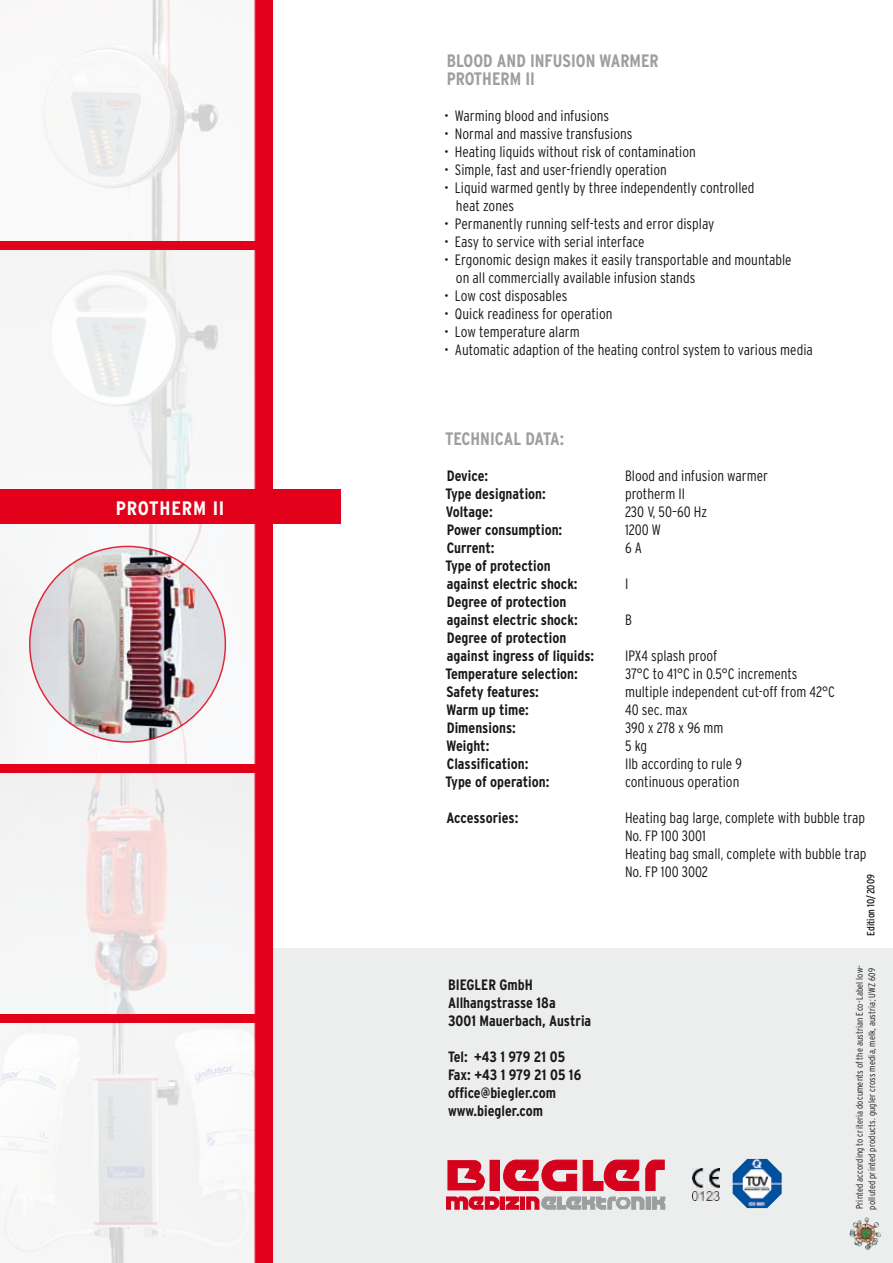
<style>
.page{position:relative;width:893px;height:1263px;background:#fff}
.page>*{position:absolute;margin:0;border:0;box-sizing:border-box;transform-origin:0 0}
.t1{font:700 condensed 19.5px "Interstate";letter-spacing:.04em;color:#fff;scale:1.05 1}
.t2{font:700 condensed 18px/18px "Interstate";color:#9c9e9f}
.t3{font:300 condensed 15px/18px "Interstate";color:#1a171c}
.t4{font:700 condensed 15px/18px "Interstate";color:#1a171c}
.t5{font:condensed 10.5px "Interstate";color:#1a171c}
.t6{font:300 condensed 9.45px/12.3px "Interstate";letter-spacing:.015em;color:#1a171c}
</style>
<div class="page">
<div style="left:0;top:948px;width:893px;height:315px;background:#eceded"></div>
<svg style="left:859px;top:1217px;width:8px;height:8px"></svg>
<svg style="left:446px;top:1160px;width:219px;height:49px"></svg>
<img style="left:733px;top:1159px;width:49px;height:49px">
<img style="left:692px;top:1169px;width:27px;height:31px">
<div style="left:0;top:0;width:272px;height:1263px;background:#e2001a"></div>
<svg style="left:0;top:0;width:256px;height:1263px"></svg>
<div style="left:0;top:241px;width:263px;height:8px;background:#e2001a"></div>
<div style="left:0;top:765px;width:263px;height:8px;background:#e2001a"></div>
<div style="left:0;top:1014px;width:263px;height:8px;background:#e2001a"></div>
<div style="left:0;top:490px;width:340px;height:34px;background:#e2001a"></div>
<h1 class="t1" style="left:116px;top:497px;width:105px">PROTH ERM II</h1>
<p class="t2" style="left:447px;top:52px;width:214px">BLOOD AND INFUSION WARMER protherm</p>
<p class="t2" style="left:525px;top:70px;width:11px">II</p>
<p class="t3" style="left:444px;top:107px;width:167px">• Warming blood and infusions</p>
<p class="t3" style="left:444px;top:125px;width:190px">• Normal and massive transfusions</p>
<p class="t3" style="left:444px;top:143px;width:253px">• Heating liquids without risk of contamination</p>
<p class="t3" style="left:444px;top:161px;width:224px">• Simple, fast and user-friendly operation</p>
<p class="t3" style="left:456px;top:179px;width:300px;text-indent:-12px">• Liquid warmed gently by three independently controlled heat zones</p>
<p class="t3" style="left:444px;top:215px;width:272px">• Permanently running self-tests and error display</p>
<p class="t3" style="left:444px;top:233px;width:202px">• Easy to service with serial interface</p>
<p class="t3" style="left:456px;top:251px;width:337px;text-indent:-12px">• Ergonomic design makes it easily transportable and mountable on all commercially available infusion stands</p>
<p class="t3" style="left:444px;top:287px;width:125px">• Low cost disposables</p>
<p class="t3" style="left:444px;top:305px;width:170px">• Quick readiness for operation</p>
<p class="t3" style="left:444px;top:323px;width:137px">• Low temperature alarm</p>
<p class="t3" style="left:444px;top:341px;width:370px">• Automatic adaption of the heating control system to various media</p>
<p class="t2" style="left:445px;top:430px;width:121px">TECHNICAL DATA:</p>
<p class="t4" style="left:447px;top:467px;width:43px">Device:</p>
<p class="t3" style="left:625px;top:467px;width:145px">Blood and infusion warmer</p>
<p class="t4" style="left:445px;top:485px;width:102px">Type designation:</p>
<p class="t3" style="left:625px;top:485px;width:62px">protherm II</p>
<p class="t4" style="left:446px;top:503px;width:48px">Voltage:</p>
<p class="t3" style="left:625px;top:503px;width:84px">230 V, 50–60 Hz</p>
<p class="t4" style="left:447px;top:521px;width:117px">Power consumption:</p>
<p class="t3" style="left:625px;top:521px;width:37px">1200 W</p>
<p class="t4" style="left:447px;top:539px;width:49px">Current:</p>
<p class="t3" style="left:625px;top:539px;width:18px">6A</p>
<p class="t4" style="left:445px;top:557px;width:134px">Type of protection against electric shock:</p>
<p class="t3" style="left:625px;top:575px;width:5px">I</p>
<p class="t4" style="left:447px;top:593px;width:132px">Degree of protection against electric shock:</p>
<p class="t4" style="left:447px;top:629px;width:149px">Degree of protection against ingress of liquids:</p>
<p class="t3" style="left:625px;top:611px;width:8px">B</p>
<p class="t3" style="left:625px;top:647px;width:94px">IPX4 splash proof</p>
<p class="t4" style="left:445px;top:665px;width:134px">Temperature selection:</p>
<p class="t3" style="left:625px;top:665px;width:174px">37°C to 41°C in 0.5°C increments</p>
<p class="t4" style="left:447px;top:683px;width:94px">Safety features:</p>
<p class="t3" style="left:625px;top:683px;width:211px">multiple independent cut-off from 42°C</p>
<p class="t4" style="left:446px;top:701px;width:84px">Warm up time:</p>
<p class="t3" style="left:625px;top:701px;width:64px">40 sec. max</p>
<p class="t4" style="left:447px;top:719px;width:71px">Dimensions:</p>
<p class="t3" style="left:625px;top:719px;width:100px">390 x 278 x 96 mm</p>
<p class="t4" style="left:446px;top:737px;width:44px">Weight:</p>
<p class="t3" style="left:625px;top:737px;width:24px">5 kg</p>
<p class="t4" style="left:447px;top:755px;width:83px">Classification:</p>
<p class="t3" style="left:625px;top:755px;width:119px">IIb according to rule 9</p>
<p class="t4" style="left:445px;top:773px;width:106px">Type of operation:</p>
<p class="t3" style="left:625px;top:773px;width:116px">continuous operation</p>
<p class="t4" style="left:446px;top:809px;width:74px">Accessories:</p>
<p class="t3" style="left:625px;top:809px;width:243px">Heating bag large, complete with bubble trap<br>No. FP 100 3001<br>Heating bag small, complete with bubble trap<br>No. FP 100 3002</p>
<p class="t5" style="left:865px;top:935px;width:63px;rotate:-90deg">Edition 10/2009</p>
<p class="t4" style="left:448px;top:976px;width:145px">BIEGLER GmbH<br>Allhangstrasse 18a<br>3001 Mauerbach, Austria</p>
<p class="t4" style="left:448px;top:1048px;width:135px">Tel: +43 1 979 21 05<br>Fax: +43 1 979 21 05 16 office@biegler.com www.biegler.com</p>
<p class="t6" style="left:853px;top:1209px;width:246px;rotate:-90deg">Printed according to criteria documents of the austrian Eco-Label low&shy;polluted printed products. gugler cross media, melk, austria; UWZ 609</p>
</div>
